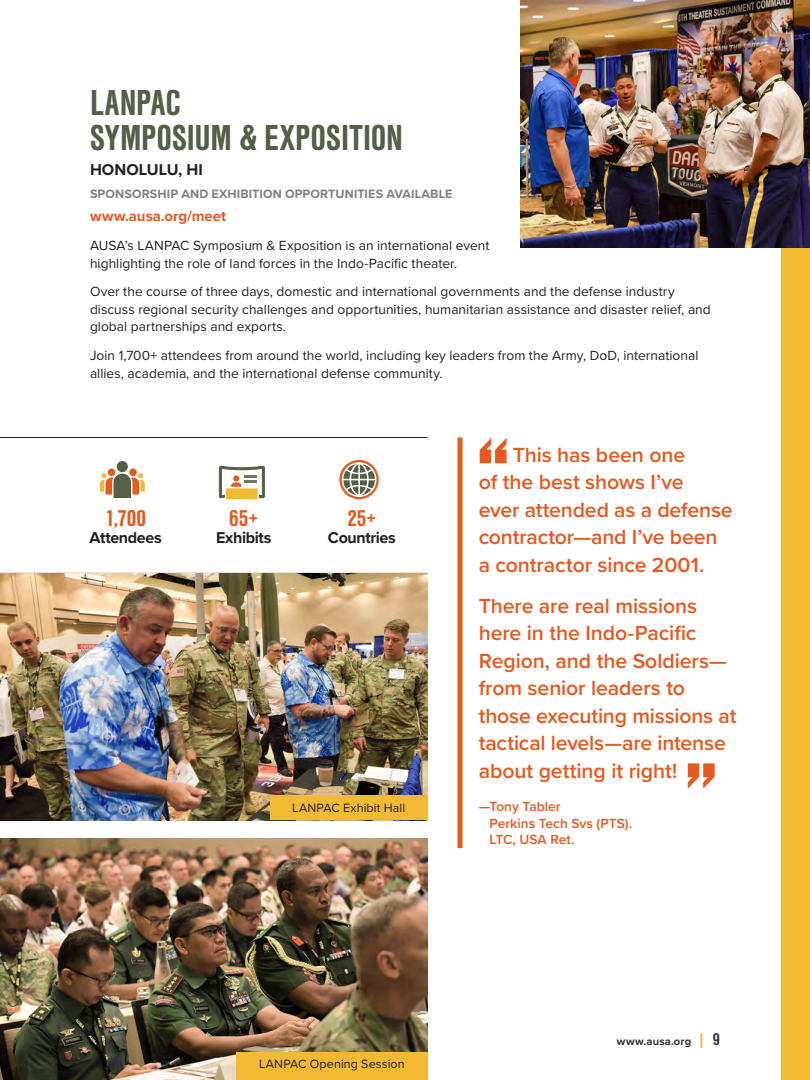
<style>
.page{position:relative;width:810px;height:1080px;background:#fff}
.page>*{position:absolute;margin:0;border:0;box-sizing:border-box;transform-origin:0 0}
.Quotes{font:700 111.5px "Nimbus San Con";color:#e6591f}
.Show_Titles{font:700 37.5px/35px "Nimbus San Con";color:#545f46}
.t1{font:700 23.75px "Nimbus San Con";letter-spacing:-.005em;color:#e6591f}
.Quotes-2{font:600 21.25px/27.5px "Proxima Nova";letter-spacing:-.005em;color:#e6591f}
.Meeting_Location{font:700 16.25px "Proxima Nova";letter-spacing:-.025em;color:#231f20}
.Meeting_Location-2{font:700 16.25px "Proxima Nova";letter-spacing:.005em;color:#231f20}
.Body_Copy{font:700 15px "Proxima Nova";color:#e6591f}
.Body_Copy-2{font:13.75px/17.5px "Proxima Nova";letter-spacing:.005em;color:#231f20}
.Quotes-3{font:600 13.75px/16.5px "Proxima Nova";color:#e6591f}
.Sponsorship_Line{font:700 12.5px "Proxima Nova";letter-spacing:.01em;color:#837f7e}
.Quotes-4{font:12.5px "Proxima Nova";letter-spacing:.01em;color:#231f20}
.t2{font:700 11.25px "Proxima Nova";letter-spacing:.01em;color:#323332}
.s1{font-family:"Nimbus San Con";font-size:17.5px;color:#f2b934}
.s2{font-family:"Nimbus San Con";font-size:17.5px}
</style>
<div class="page">
<img style="left:0;top:838px;width:428px;height:242px">
<div style="left:236px;top:1066px;width:192px;height:14px;background:#f2b934"></div>
<div style="left:782px;top:0;width:28px;height:1080px;background:#f2b934"></div>
<hr style="left:0;top:437px;width:428px;height:1px;background:#231f20">
<hr style="left:0;top:573px;width:428px;height:1px;background:#231f20">
<img style="left:520px;top:0;width:290px;height:248px">
<img style="left:0;top:574px;width:428px;height:246px">
<div style="left:270px;top:795px;width:158px;height:25px;background:#f2b934"></div>
<div style="left:236px;top:1052px;width:192px;height:25px;background:#f2b934"></div>
<hr style="left:458px;top:438px;width:4px;height:410px;background:#e6591f">
<div style="left:339px;top:460px;width:40px;height:39px;border:2px solid #e6591f;border-radius:50%"></div>
<svg style="left:341px;top:461px;width:36px;height:37px"></svg>
<svg style="left:219px;top:465px;width:46px;height:34px"></svg>
<div style="left:129px;top:469px;width:8px;height:7px;background:#e6591f;border-radius:50%"></div>
<div style="left:117px;top:461px;width:11px;height:11px;background:#545f46;border-radius:50%"></div>
<div style="left:108px;top:469px;width:7px;height:7px;background:#e6591f;border-radius:50%"></div>
<svg style="left:100px;top:473px;width:45px;height:25px"></svg>
<p class="Show_Titles" style="left:90px;top:86px;width:315px">LANPAC<br>SYMPOSIUM &amp; EXPOSITION</p>
<p class="Meeting_Location-2" style="left:90px;top:158px;width:115px">HONOLULU, HI</p>
<p class="Sponsorship_Line" style="left:90px;top:185px;width:364px">SPONSORSHIP AND EXHIBITION OPPORTUNITIES AVAILABLE</p>
<p class="Body_Copy" style="left:90px;top:205px;width:138px">www.ausa.org/meet</p>
<p class="Body_Copy-2" style="left:90px;top:236px;width:401px">AUSA’s LANPAC Symposium &amp; Exposition is an international event highlighting the role of land forces in the Indo-Pacific theater.</p>
<p class="Body_Copy-2" style="left:90px;top:282px;width:622px">Over the course of three days, domestic and international governments and the defense industry discuss regional security challenges and opportunities, humanitarian assistance and disaster relief, and global partnerships and exports.</p>
<p class="Body_Copy-2" style="left:90px;top:346px;width:610px">Join 1,700+ attendees from around the world, including key leaders from the Army, DoD, international allies, academia, and the international defense community.</p>
<p class="t1" style="left:105px;top:505px;width:42px">1,700</p>
<p class="Meeting_Location" style="left:90px;top:526px;width:74px">Attendees</p>
<p class="t1" style="left:229px;top:505px;width:30px">65+</p>
<p class="Meeting_Location" style="left:216px;top:526px;width:57px">Exhibits</p>
<p class="t1" style="left:347px;top:505px;width:30px">25+</p>
<p class="Meeting_Location" style="left:328px;top:526px;width:69px">Countries</p>
<p class="Quotes-4" style="left:292px;top:798px;width:114px">LANPAC Exhibit Hall</p>
<p class="Quotes" style="left:475px;top:415px;width:38px">“</p>
<p class="Quotes-2" style="left:479px;top:440px;width:255px;text-indent:34px">This has been one<br>of the best shows I’ve<br>ever attended as a defense contractor—and I’ve been a contractor since 2001.</p>
<p class="Quotes-2" style="left:479px;top:591px;width:259px">There are real missions here in the Indo-Pacific<br>Region, and the Soldiers— from senior leaders to those executing missions at tactical levels—are intense about getting it right!</p>
<p class="Quotes-3" style="left:490px;top:798px;width:144px;text-indent:-11px">—Tony Tabler<br>Perkins Tech Svs (PTS).<br>LTC, USA Ret.</p>
<p class="Quotes" style="left:683px;top:740px;width:38px">”</p>
<p class="Quotes-4" style="left:259px;top:1055px;width:147px">LANPAC Opening Session</p>
<p class="t2" style="left:617px;top:1033px;width:105px">www.ausa.org <span class="s1">|</span> <span class="s2">9</span></p>
</div>
